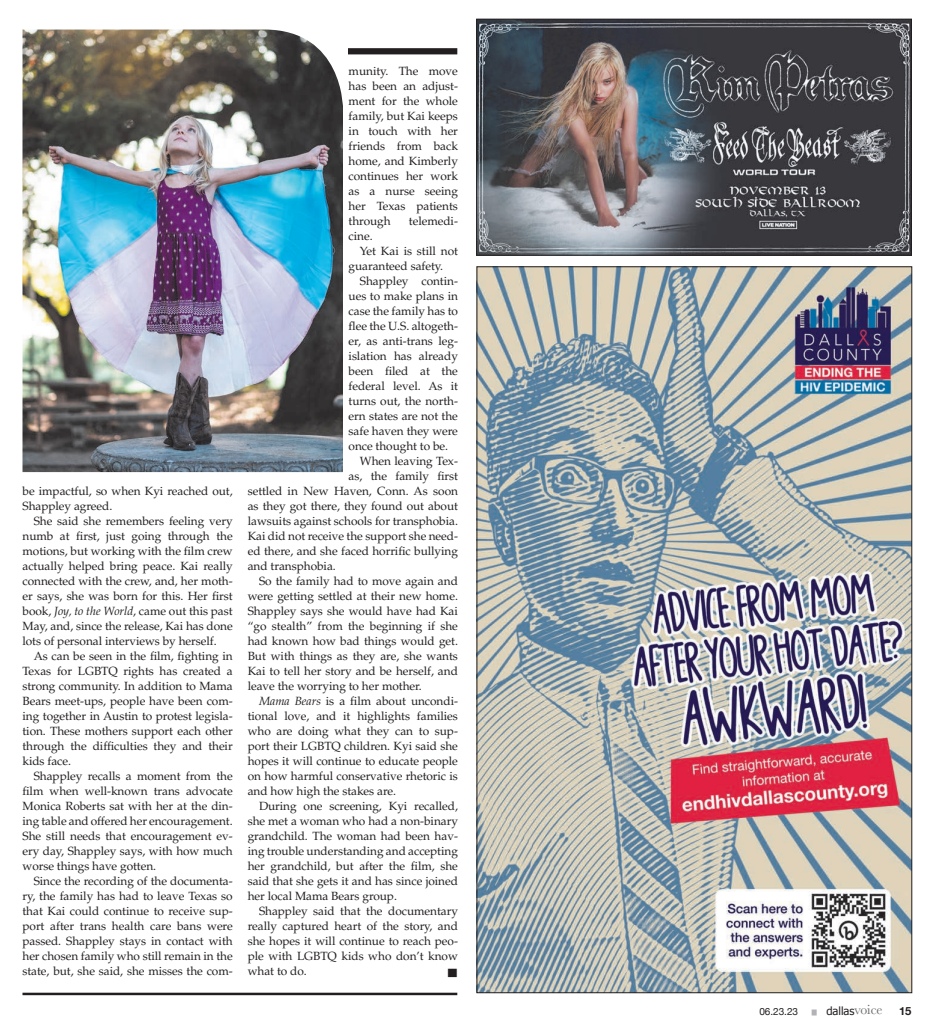
<style>
.page{position:relative;width:934px;height:1035px;background:#fff}
.page>*{position:absolute;margin:0;border:0;box-sizing:border-box;transform-origin:0 0}
.t1{font:11.88px/15px "Palatino LT Std";letter-spacing:-.005em;color:#231f20;text-align:justify}
.t2{font:11.25px "Tahoma";letter-spacing:-.005em;color:#231f20}
.t3{font:700 11.25px "Helvetica Neue";color:#231f20}
.t4{font:10px "Helvetica Neue";color:#231f20}
.t5{font:7px "Helvetica Neue";color:#231f20;scale:1.25 1}
.t6{font:5px "Helvetica Neue";color:#b2b3b7}
.s1{font-style:italic}
.s2{font-family:"Baskerville";font-size:13.75px;color:#6c6d70}
</style>
<div class="page">
<hr style="left:22px;top:993px;width:435px;height:2px;background:#231f20">
<img style="left:22px;top:30px;width:321px;height:442px">
<div style="left:348px;top:48px;width:109px;height:6px;background:#231f20"></div>
<img style="left:478px;top:21px;width:432px;height:233px">
<div style="left:476px;top:19px;width:436px;height:237px;border:1px solid #231f20"></div>
<img style="left:479px;top:268px;width:431px;height:723px">
<p class="t1" style="left:22px;top:484px;width:212px">be impactful, so when Kyi reached out,<br>Shappley agreed.</p>
<p class="t1" style="left:22px;top:514px;width:212px;text-indent:11px">She said she remembers feeling very numb at first, just going through the motions, but working with the film crew actually helped bring peace. Kai really connected with the crew, and, her moth&shy;er says, she was born for this. Her first book, <span class="s1">Joy, to the World</span>, came out this past May, and, since the release, Kai has done lots of personal interviews by herself.</p>
<p class="t1" style="left:22px;top:649px;width:212px;text-indent:11px">As can be seen in the film, fighting in Texas for LGBTQ rights has created a strong community. In addition to Mama Bears meet-ups, people have been com&shy;ing together in Austin to protest legisla&shy;tion. These mothers support each other through the difficulties they and their kids face.</p>
<p class="t1" style="left:22px;top:769px;width:212px;text-indent:11px">Shappley recalls a moment from the film when well-known trans advocate Monica Roberts sat with her at the din&shy;ing table and offered her encouragement.<br>She still needs that encouragement ev&shy;ery day, Shappley says, with how much worse things have gotten.</p>
<p class="t1" style="left:22px;top:874px;width:212px;text-indent:11px">Since the recording of the documenta&shy;ry, the family has had to leave Texas so that Kai could continue to receive sup&shy;port after trans health care bans were passed. Shappley stays in contact with her chosen family who still remain in the state, but, she said, she misses the com-</p>
<p class="t1" style="left:349px;top:64px;width:111px">munity. The move has been an adjust&shy;ment for the whole family, but Kai keeps in touch with her friends from back home, and Kimberly continues her work as a nurse seeing her Texas patients through</p>
<p class="t1" style="left:409px;top:214px;width:51px">telemedi-</p>
<p class="t1" style="left:349px;top:229px;width:26px">cine.</p>
<p class="t1" style="left:360px;top:244px;width:100px">Yet Kai is still not</p>
<p class="t1" style="left:349px;top:259px;width:96px">guaranteed safety.</p>
<p class="t1" style="left:360px;top:274px;width:100px">Shappley contin-</p>
<p class="t1" style="left:349px;top:289px;width:111px">ues to make plans in</p>
<p class="t1" style="left:349px;top:304px;width:111px">case the family has to</p>
<p class="t1" style="left:349px;top:319px;width:111px">flee the U.S. altogeth-</p>
<p class="t1" style="left:349px;top:334px;width:111px">er, as anti-trans leg-</p>
<p class="t1" style="left:349px;top:349px;width:111px">islation has already</p>
<p class="t1" style="left:349px;top:364px;width:111px">been filed at the</p>
<p class="t1" style="left:349px;top:379px;width:111px">federal level. As it</p>
<p class="t1" style="left:349px;top:394px;width:111px">turns out, the north-</p>
<p class="t1" style="left:349px;top:409px;width:111px">ern states are not the</p>
<p class="t1" style="left:349px;top:424px;width:111px">safe haven they were</p>
<p class="t1" style="left:349px;top:439px;width:101px">once thought to be.</p>
<p class="t1" style="left:360px;top:454px;width:100px">When leaving Tex-</p>
<p class="t1" style="left:349px;top:469px;width:111px">as, the family first</p>
<p class="t1" style="left:248px;top:484px;width:212px">settled in New Haven, Conn. As soon</p>
<p class="t1" style="left:248px;top:499px;width:212px">as they got there, they found out about</p>
<p class="t1" style="left:248px;top:514px;width:212px">lawsuits against schools for transphobia.</p>
<p class="t1" style="left:248px;top:529px;width:212px">Kai did not receive the support she need-</p>
<p class="t1" style="left:248px;top:544px;width:212px">ed there, and she faced horrific bullying</p>
<p class="t1" style="left:248px;top:559px;width:90px">and transphobia.</p>
<p class="t1" style="left:259px;top:574px;width:200px">So the family had to move again and</p>
<p class="t1" style="left:248px;top:589px;width:212px">were getting settled at their new home.</p>
<p class="t1" style="left:248px;top:604px;width:212px">Shappley says she would have had Kai</p>
<p class="t1" style="left:248px;top:619px;width:212px">“go stealth” from the beginning if she</p>
<p class="t1" style="left:248px;top:634px;width:212px">had known how bad things would get.</p>
<p class="t1" style="left:248px;top:649px;width:212px">But with things as they are, she wants</p>
<p class="t1" style="left:248px;top:664px;width:212px">Kai to tell her story and be herself, and</p>
<p class="t1" style="left:248px;top:679px;width:176px">leave the worrying to her mother.</p>
<p class="t1" style="left:259px;top:694px;width:200px"><span class="s1">Mama Bears</span> is a film about uncondi-</p>
<p class="t1" style="left:248px;top:709px;width:212px">tional love, and it highlights families</p>
<p class="t1" style="left:248px;top:724px;width:212px">who are doing what they can to sup-</p>
<p class="t1" style="left:248px;top:739px;width:212px">port their LGBTQ children. Kyi said she</p>
<p class="t1" style="left:248px;top:754px;width:212px">hopes it will continue to educate people</p>
<p class="t1" style="left:248px;top:769px;width:212px">on how harmful conservative rhetoric is</p>
<p class="t1" style="left:248px;top:784px;width:150px">and how high the stakes are.</p>
<p class="t1" style="left:259px;top:799px;width:200px">During one screening, Kyi recalled,</p>
<p class="t1" style="left:248px;top:814px;width:212px">she met a woman who had a non-binary</p>
<p class="t1" style="left:248px;top:829px;width:212px">grandchild. The woman had been hav-</p>
<p class="t1" style="left:248px;top:844px;width:212px">ing trouble understanding and accepting</p>
<p class="t1" style="left:248px;top:859px;width:212px">her grandchild, but after the film, she</p>
<p class="t1" style="left:248px;top:874px;width:212px">said that she gets it and has since joined</p>
<p class="t1" style="left:248px;top:889px;width:151px">her local Mama Bears group.</p>
<p class="t1" style="left:259px;top:904px;width:200px">Shappley said that the documentary</p>
<p class="t1" style="left:248px;top:919px;width:212px">really captured heart of the story, and</p>
<p class="t1" style="left:248px;top:934px;width:212px">she hopes it will continue to reach peo-</p>
<p class="t1" style="left:248px;top:949px;width:212px">ple with LGBTQ kids who don’t know</p>
<p class="t1" style="left:248px;top:964px;width:61px">what to do.</p>
<p class="t5" style="left:448px;top:967px;width:8px">█</p>
<p class="t4" style="left:759px;top:1004px;width:40px">06.23.23</p>
<p class="t6" style="left:812px;top:1008px;width:6px">█</p>
<p class="t2" style="left:826px;top:1003px;width:58px">dallas<span class="s2">voice</span></p>
<p class="t3" style="left:899px;top:1002px;width:14px">15</p>
</div>
